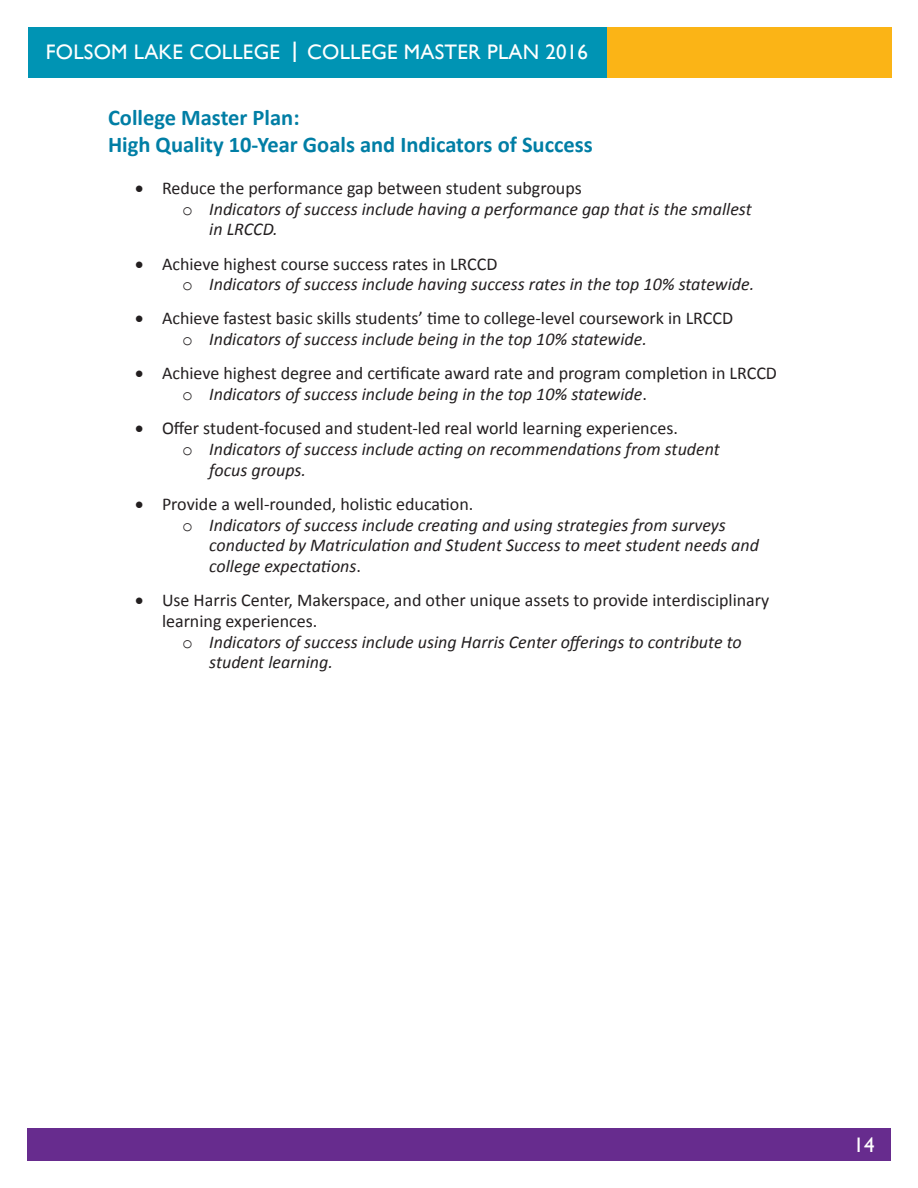
<style>
.page{position:relative;width:918px;height:1188px;background:#fff}
.page>*{position:absolute;margin:0;border:0;box-sizing:border-box;transform-origin:0 0}
.t1{font:700 22.5px "Calibri";color:#007ea5}
.t2{font:21px "Gill Sans";letter-spacing:.01em;color:#fff}
.t3{font:italic 18px/20.7px "Calibri";color:#231f20}
.t4{font:18px/20.7px "Calibri";color:#231f20}
.s1{font-size:29.55px}
.s2{font-family:"Courier New";font-style:normal}
.s3{font-style:normal}
</style>
<div class="page">
<div style="left:27px;top:1129px;width:864px;height:32px;background:#672c8e"></div>
<div style="left:583px;top:27px;width:309px;height:51px;background:#fbb416"></div>
<div style="left:28px;top:27px;width:579px;height:51px;background:#0094b4"></div>
<p class="t2" style="left:46px;top:40px;width:544px">FOLSOM LAKE COLLEGE <span class="s1">I</span> COLLEGE MASTER PLAN 2016</p>
<p class="t1" style="left:108px;top:103px;width:193px">College Master Plan:</p>
<p class="t1" style="left:108px;top:130px;width:486px">High Quality 10-Year Goals and Indicators of Success</p>
<p class="t4" style="left:135px;top:178px;width:448px">• Reduce the performance gap between student subgroups</p>
<p class="t3" style="left:209px;top:198px;width:544px;text-indent:-27px"><span class="s2">o</span> Indicators of success include having a performance gap that is the smallest in LRCCD.</p>
<p class="t4" style="left:135px;top:253px;width:364px">• Achieve highest course success rates in LRCCD</p>
<p class="t3" style="left:182px;top:273px;width:574px"><span class="s2">o</span> Indicators of success include having success rates in the top 10% statewide.</p>
<p class="t4" style="left:135px;top:308px;width:600px">• Achieve fastest basic skills students’ time to college-level coursework in LRCCD</p>
<p class="t3" style="left:182px;top:328px;width:466px"><span class="s2">o</span> Indicators of success include being in the top 10% statewide.</p>
<p class="t4" style="left:135px;top:363px;width:644px">• Achieve highest degree and certificate award rate and program completion in LRCCD</p>
<p class="t3" style="left:182px;top:383px;width:466px"><span class="s2">o</span> Indicators of success include being in the top 10% statewide<span class="s3">.</span></p>
<p class="t4" style="left:135px;top:418px;width:544px">• Offer student-focused and student-led real world learning experiences.</p>
<p class="t3" style="left:209px;top:438px;width:512px;text-indent:-27px"><span class="s2">o</span> Indicators of success include acting on recommendations from student focus groups.</p>
<p class="t4" style="left:135px;top:494px;width:340px">• Provide a well-rounded, holistic education.</p>
<p class="t3" style="left:209px;top:514px;width:551px;text-indent:-27px"><span class="s2">o</span> Indicators of success include creating and using strategies from surveys conducted by Matriculation and Student Success to meet student needs and college expectations<span class="s3">.</span></p>
<p class="t4" style="left:162px;top:590px;width:609px;text-indent:-27px">• Use Harris Center, Makerspace, and other unique assets to provide interdisciplinary learning experiences.</p>
<p class="t3" style="left:209px;top:631px;width:534px;text-indent:-27px"><span class="s2">o</span> Indicators of success include using Harris Center offerings to contribute to student learning.</p>
<p class="t2" style="left:854px;top:1133px;width:22px">14</p>
</div>
